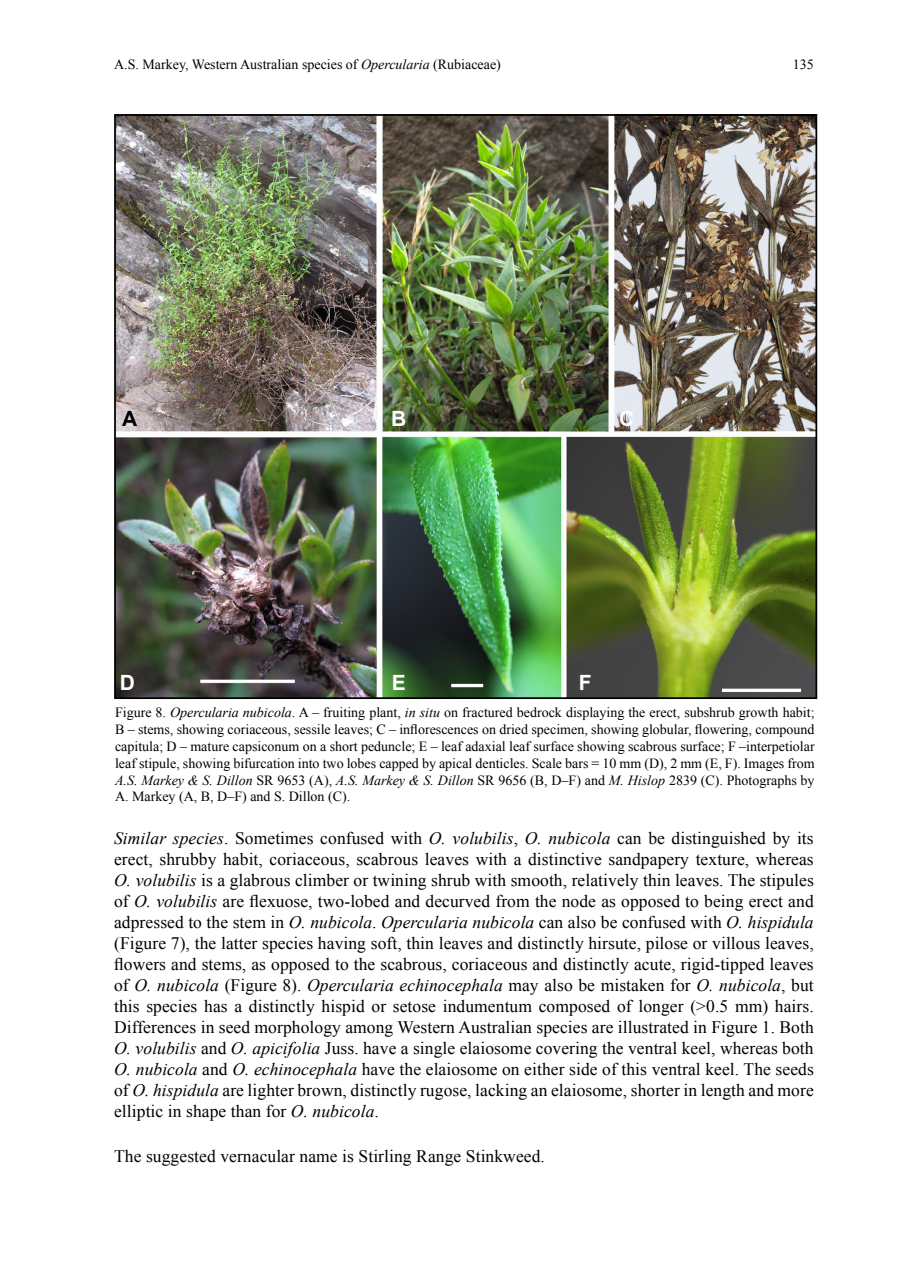
<style>
.page{position:relative;width:903px;height:1270px;background:#fff}
.page>*{position:absolute;margin:0;border:0;box-sizing:border-box;transform-origin:0 0}
.t1{font:700 21px "Arial";color:#fff}
.t2{font:700 21px "Arial";color:#000}
.nBody{font:17.5px/21px "Times New Roman";letter-spacing:.005em;color:#000;text-align:justify}
.t3{font:14px/16.8px "Times New Roman";color:#000;text-align:justify}
.s1{font-style:italic}
</style>
<div class="page">
<img style="left:117px;top:117px;width:697px;height:579px">
<p class="t3" style="left:114px;top:56px;width:388px">A.S. Markey, Western Australian species of <span class="s1">Opercularia</span> (Rubiaceae)</p>
<p class="t3" style="left:793px;top:56px;width:22px">135</p>
<p class="t2" style="left:122px;top:405px;width:17px">A</p>
<p class="t1" style="left:391px;top:405px;width:17px">B</p>
<p class="t1" style="left:619px;top:405px;width:17px">C</p>
<p class="t1" style="left:120px;top:668px;width:17px">D</p>
<p class="t1" style="left:392px;top:668px;width:16px">E</p>
<p class="t1" style="left:579px;top:668px;width:14px">F</p>
<p class="t3" style="left:115px;top:704px;width:701px">Figure 8. <span class="s1">Opercularia nubicola</span>. A – fruiting plant, <span class="s1">in situ</span> on fractured bedrock displaying the erect, subshrub growth habit; B – stems, showing coriaceous, sessile leaves; C – inflorescences on dried specimen, showing globular, flowering, compound capitula; D – mature capsiconum on a short peduncle; E – leaf adaxial leaf surface showing scabrous surface; F –interpetiolar leaf stipule, showing bifurcation into two lobes capped by apical denticles. Scale bars = 10 mm (D), 2 mm (E, F). Images from <span class="s1">A.S. Markey &amp; S. Dillon</span> SR 9653 (A), <span class="s1">A.S. Markey &amp; S. Dillon</span> SR 9656 (B, D–F) and <span class="s1">M. Hislop</span> 2839 (C). Photographs by A. Markey (A, B, D–F) and S. Dillon (C).</p>
<p class="nBody" style="left:114px;top:828px;width:701px"><span class="s1">Similar species</span>. Sometimes confused with <span class="s1">O. volubilis</span>, <span class="s1">O. nubicola</span> can be distinguished by its erect, shrubby habit, coriaceous, scabrous leaves with a distinctive sandpapery texture, whereas <span class="s1">O. volubilis</span> is a glabrous climber or twining shrub with smooth, relatively thin leaves. The stipules of <span class="s1">O. volubilis</span> are flexuose, two-lobed and decurved from the node as opposed to being erect and adpressed to the stem in <span class="s1">O. nubicola</span>. <span class="s1">Opercularia nubicola</span> can also be confused with <span class="s1">O. hispidula </span>(Figure 7), the latter species having soft, thin leaves and distinctly hirsute, pilose or villous leaves, flowers and stems, as opposed to the scabrous, coriaceous and distinctly acute, rigid-tipped leaves of <span class="s1">O. nubicola</span> (Figure 8). <span class="s1">Opercularia echinocephala</span> may also be mistaken for <span class="s1">O. nubicola</span>, but this species has a distinctly hispid or setose indumentum composed of longer (&gt;0.5 mm) hairs.<br>Differences in seed morphology among Western Australian species are illustrated in Figure 1. Both <span class="s1">O. volubilis</span> and <span class="s1">O. apicifolia</span> Juss. have a single elaiosome covering the ventral keel, whereas both <span class="s1">O. nubicola</span> and <span class="s1">O. echinocephala</span> have the elaiosome on either side of this ventral keel. The seeds of <span class="s1">O. hispidula</span> are lighter brown, distinctly rugose, lacking an elaiosome, shorter in length and more elliptic in shape than for <span class="s1">O. nubicola</span>.</p>
<p class="nBody" style="left:114px;top:1146px;width:432px">The suggested vernacular name is Stirling Range Stinkweed.</p>
</div>
